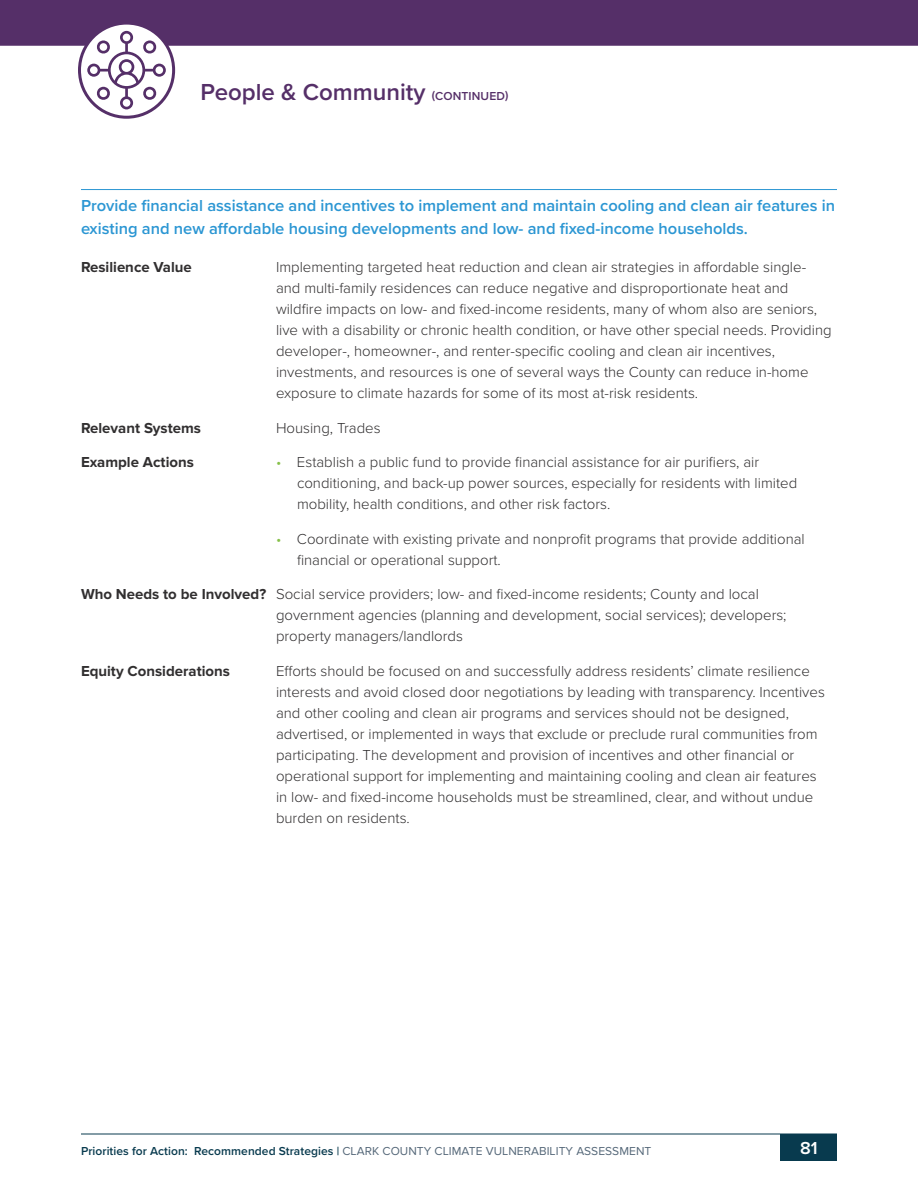
<style>
.page{position:relative;width:918px;height:1188px;background:#fff}
.page>*{position:absolute;margin:0;border:0;box-sizing:border-box;transform-origin:0 0}
.Heading_3{font:600 24px "Proxima Nova";color:#552f68}
.t1{font:600 18px "Proxima Nova";color:#fff}
.Intro_Text_wLine{font:600 16.5px/22.5px "Proxima Nova";color:#2b96d3}
.Glossary_Tabbed{font:300 15px/21px "Proxima Nova";color:#312f30}
.Glossary_Tabbed-2{font:700 15px "Proxima Nova";color:#312f30}
.t2{font:600 12px "Proxima Nova";letter-spacing:.005em;color:#083a4e}
.s1{font-size:12px}
.s2{color:#86c049}
.s3{font-weight:700}
.s4{font-weight:400;color:#556879}
</style>
<div class="page">
<div style="left:781px;top:1134px;width:56px;height:27px;background:#083a4e"></div>
<hr style="left:81px;top:1134px;width:756px;height:1px;background:#083a4e">
<hr style="left:81px;top:189px;width:756px;height:1px;background:#2b96d3">
<div style="left:0;top:0;width:918px;height:46px;background:#552f68"></div>
<svg style="left:80px;top:23px;width:94px;height:94px"></svg>
<div style="left:78px;top:22px;width:97px;height:97px;border:3px solid #552f68;border-radius:50%"></div>
<svg style="left:87px;top:31px;width:79px;height:78px"></svg>
<h3 class="Heading_3" style="left:201px;top:74px;width:309px">People &amp; Community <span class="s1">(CONTINUED)</span></h3>
<p class="Intro_Text_wLine" style="left:81px;top:194px;width:756px">Provide financial assistance and incentives to implement and maintain cooling and clean air features in existing and new affordable housing developments and low- and fixed-income households.</p>
<p class="Glossary_Tabbed-2" style="left:81px;top:258px;width:112px">Resilience Value</p>
<p class="Glossary_Tabbed" style="left:276px;top:256px;width:557px">Implementing targeted heat reduction and clean air strategies in affordable single&shy;and multi-family residences can reduce negative and disproportionate heat and wildfire impacts on low- and fixed-income residents, many of whom also are seniors, live with a disability or chronic health condition, or have other special needs. Providing developer-, homeowner-, and renter-specific cooling and clean air incentives, investments, and resources is one of several ways the County can reduce in-home exposure to climate hazards for some of its most at-risk residents.</p>
<p class="Glossary_Tabbed-2" style="left:81px;top:419px;width:121px">Relevant Systems</p>
<p class="Glossary_Tabbed" style="left:276px;top:416px;width:106px">Housing, Trades</p>
<p class="Glossary_Tabbed-2" style="left:81px;top:453px;width:114px">Example Actions</p>
<p class="Glossary_Tabbed" style="left:297px;top:451px;width:502px;text-indent:-21px"><span class="s2">•</span> Establish a public fund to provide financial assistance for air purifiers, air conditioning, and back-up power sources, especially for residents with limited mobility, health conditions, and other risk factors.</p>
<p class="Glossary_Tabbed" style="left:297px;top:527px;width:509px;text-indent:-21px"><span class="s2">•</span> Coordinate with existing private and nonprofit programs that provide additional financial or operational support.</p>
<p class="Glossary_Tabbed" style="left:276px;top:583px;width:512px;text-indent:-195px"><span class="s3">Who Needs to be Involved?</span> Social service providers; low- and fixed-income residents; County and local government agencies (planning and development, social services); developers; property managers/landlords</p>
<p class="Glossary_Tabbed-2" style="left:81px;top:662px;width:151px">Equity Considerations</p>
<p class="Glossary_Tabbed" style="left:276px;top:659px;width:550px">Efforts should be focused on and successfully address residents’ climate resilience interests and avoid closed door negotiations by leading with transparency. Incentives and other cooling and clean air programs and services should not be designed, advertised, or implemented in ways that exclude or preclude rural communities from participating. The development and provision of incentives and other financial or operational support for implementing and maintaining cooling and clean air features in low- and fixed-income households must be streamlined, clear, and without undue burden on residents.</p>
<p class="t2" style="left:81px;top:1142px;width:572px">Priorities for Action: Recommended Strategies | <span class="s4">CLARK COUNTY CLIMATE VULNERABILITY ASSESSMENT</span></p>
<p class="t1" style="left:800px;top:1134px;width:19px">81</p>
</div>
